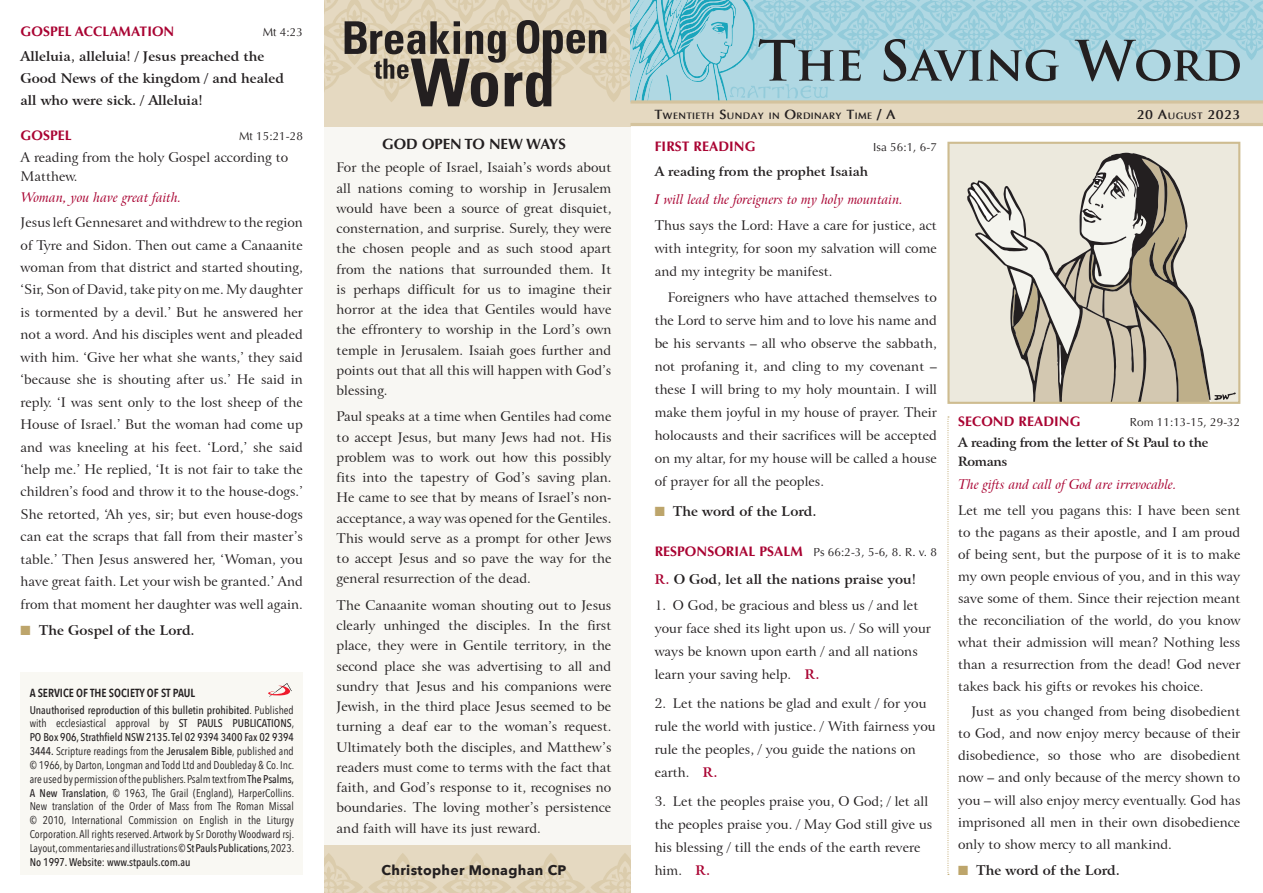
<style>
.page{position:relative;width:1263px;height:893px;background:#fff}
.page>*{position:absolute;margin:0;border:0;box-sizing:border-box;transform-origin:0 0}
.t1{font:700 14.85px "Optima LT Std";color:#231f20}
.t2{font:700 13.8px "Optima LT Std";letter-spacing:.005em;color:#a90332}
.t3{font:700 13.8px "Avenir Next";letter-spacing:.025em;color:#231f20}
.t4{font:13.35px/20.2px "Arrus BT";color:#231f20;text-align:justify}
.t5{font:700 13.35px/22.5px "Arrus BT";color:#231f20}
.t6{font:italic 13.35px/26px "Arrus BT";color:#a90332}
.t7{font:700 13.35px "Optima";letter-spacing:.025em;color:#231f20}
.t8{font:700 12.75px/18.9px "Arrus BT";letter-spacing:-.02em;color:#231f20}
.t9{font:700 12.75px "Arrus BT";color:#231f20}
.t10{font:11.7px "Optima LT Std";letter-spacing:.005em;color:#231f20}
.t11{font:600 11.7px "Avenir Next Condensed";color:#231f20}
.t12{font:11.25px/13.8px "Avenir Next Condensed";color:#231f20;text-align:justify}
.t13{font:700 9.3px "Optima";letter-spacing:.035em;color:#231f20}
.s1{font-style:italic;color:#a90332}
.s2{color:#bda56b}
.s3{font-weight:500}
.s4{font-size:13.35px}
.s5{font-size:9.3px}
.s6{font-style:normal;color:#231f20}
.s7{font-weight:700;font-size:13.8px;color:#a90332}
.s8{color:#a90332}
.s9{font-weight:700;color:#a90332}
</style>
<div class="page">
<div style="left:324px;top:0;width:306px;height:875px;background:#f8f7f3"></div>
<div style="left:324px;top:0;width:306px;height:126px;background:#e5d9c1"></div>
<div style="left:324px;top:845px;width:306px;height:48px;background:#e5d9c1"></div>
<svg style="left:324px;top:853px;width:306px;height:40px"></svg>
<div style="left:21px;top:673px;width:282px;height:202px;background:#f9f8f3"></div>
<svg style="left:268px;top:683px;width:24px;height:14px"></svg>
<div style="left:630px;top:64px;width:633px;height:60px;background:#e5d9c1"></div>
<svg style="left:324px;top:0;width:939px;height:107px"></svg>
<svg style="left:630px;top:100px;width:633px;height:4px;background:#d2c6a7"></svg>
<hr style="left:630px;top:123px;width:633px;height:3px;background:#d4c39e">
<div style="left:950px;top:145px;width:287px;height:256px;background:#ece9dd"></div>
<svg style="left:967px;top:153px;width:243px;height:248px;background:#d9d6cb"></svg>
<div style="left:947px;top:142px;width:293px;height:262px;border:2px solid #cebc90"></div>
<svg style="left:947px;top:416px;width:2px;height:459px"></svg>
<svg style="left:969px;top:158px;width:270px;height:245px;background:#cac4b6"></svg>
<p class="t2" style="left:21px;top:23px;width:155px">GOSPEL ACCLAMATION</p>
<p class="t10" style="left:263px;top:25px;width:42px">Mt 4:23</p>
<p class="t5" style="left:21px;top:45px;width:265px">Alleluia, alleluia! / Jesus preached the<br>Good News of the kingdom / and healed all who were sick. / Alleluia!</p>
<p class="t2" style="left:21px;top:128px;width:53px">GOSPEL</p>
<p class="t10" style="left:239px;top:130px;width:65px">Mt 15:21-28</p>
<p class="t4" style="left:21px;top:148px;width:269px;line-height:19.2px">A reading from the holy Gospel according to<br>Matthew.</p>
<p class="t4" style="left:21px;top:185px;width:284px;line-height:25.5px"><span class="s1">Woman, you have great faith.<br></span>Jesus left Gennesaret and withdrew to the region</p>
<p class="t4" style="left:21px;top:234px;width:284px;line-height:22.5px">of Tyre and Sidon. Then out came a Canaanite woman from that district and started shouting, ‘Sir, Son of David, take pity on me. My daughter is tormented by a devil.’ But he answered her not a word. And his disciples went and pleaded with him. ‘Give her what she wants,’ they said ‘because she is shouting after us.’ He said in reply. ‘I was sent only to the lost sheep of the House of Israel.’ But the woman had come up and was kneeling at his feet. ‘Lord,’ she said ‘help me.’ He replied, ‘It is not fair to take the children’s food and throw it to the house-dogs.’ She retorted, ‘Ah yes, sir; but even house-dogs can eat the scraps that fall from their master’s table.’ Then Jesus answered her, ‘Woman, you have great faith. Let your wish be granted.’ And from that moment her daughter was well again.</p>
<p class="t5" style="left:21px;top:619px;width:176px"><span class="s2">■</span> The Gospel of the Lord.</p>
<p class="t11" style="left:30px;top:682px;width:167px">A SERVICE OF THE SOCIETY OF ST PAUL</p>
<p class="t12" style="left:30px;top:702px;width:266px"><span class="s3">Unauthorised reproduction of this bulletin prohibited</span>. Published with ecclesiastical approval by <span class="s3">ST PAULS PUBLICATIONS</span>, <span class="s3">PO Box 906, Strathfield NSW 2135. Tel 02 9394 3400 Fax 02 9394<br>3444.</span> Scripture readings from the <span class="s3">Jerusalem Bible</span>, published and © 1966, by Darton, Longman and Todd Ltd and Doubleday &amp; Co. Inc. are used by permission of the publishers. Psalm text from <span class="s3">The Psalms, A New Translation</span>, © 1963, The Grail (England), HarperCollins.<br>New translation of the Order of Mass from The Roman Missal © 2010, International Commission on English in the Liturgy Corporation. All rights reserved. Artwork by Sr Dorothy Woodward rsj.<br>Layout, commentaries and illustrations © <span class="s3">St Pauls Publications</span>, 2023.<br><span class="s3">No 1997. Website: www.stpauls.com.au</span></p>
<p class="t1" style="left:382px;top:135px;width:185px">GOD OPEN TO NEW WAYS</p>
<p class="t4" style="left:337px;top:158px;width:276px">For the people of Israel, Isaiah’s words about all nations coming to worship in Jerusalem would have been a source of great disquiet, consternation, and surprise. Surely, they were the chosen people and as such stood apart from the nations that surrounded them. It is perhaps difficult for us to imagine their horror at the idea that Gentiles would have the effrontery to worship in the Lord’s own temple in Jerusalem. Isaiah goes further and points out that all this will happen with God’s blessing.</p>
<p class="t4" style="left:337px;top:407px;width:276px">Paul speaks at a time when Gentiles had come to accept Jesus, but many Jews had not. His problem was to work out how this possibly fits into the tapestry of God’s saving plan.<br>He came to see that by means of Israel’s non&shy;acceptance, a way was opened for the Gentiles.<br>This would serve as a prompt for other Jews to accept Jesus and so pave the way for the general resurrection of the dead.</p>
<p class="t4" style="left:337px;top:595px;width:276px">The Canaanite woman shouting out to Jesus clearly unhinged the disciples. In the first place, they were in Gentile territory, in the second place she was advertising to all and sundry that Jesus and his companions were Jewish, in the third place Jesus seemed to be turning a deaf ear to the woman’s request.<br>Ultimately both the disciples, and Matthew’s readers must come to terms with the fact that faith, and God’s response to it, recognises no boundaries. The loving mother’s persistence and faith will have its just reward.</p>
<p class="t3" style="left:381px;top:858px;width:186px">Christopher Monaghan CP</p>
<p class="t13" style="left:655px;top:110px;width:242px"><span class="s4">T</span>WENTIETH <span class="s4">S</span>UNDAY IN <span class="s4">O</span>RDINARY <span class="s4">T</span>IME <span class="s4">/ A</span></p>
<p class="t7" style="left:1137px;top:106px;width:105px">20 A<span class="s5">UGUST</span> 2023</p>
<p class="t2" style="left:655px;top:139px;width:102px">FIRST READING</p>
<p class="t10" style="left:873px;top:141px;width:65px">Isa 56:1, 6-7</p>
<p class="t9" style="left:655px;top:164px;width:215px">A reading from the prophet Isaiah</p>
<p class="t6" style="left:655px;top:187px;width:284px">I will lead the foreigners to my holy mountain.<br><span class="s6">Thus says the Lord: Have a care for justice, act</span></p>
<p class="t4" style="left:655px;top:237px;width:284px;line-height:23px">with integrity, for soon my salvation will come and my integrity be manifest.</p>
<p class="t4" style="left:655px;top:286px;width:284px;line-height:23px;text-indent:13px">Foreigners who have attached themselves to the Lord to serve him and to love his name and be his servants – all who observe the sabbath, not profaning it, and cling to my covenant – these I will bring to my holy mountain. I will make them joyful in my house of prayer. Their holocausts and their sacrifices will be accepted on my altar, for my house will be called a house of prayer for all the peoples.</p>
<p class="t5" style="left:655px;top:500px;width:163px"><span class="s2">■</span> The word of the Lord.</p>
<p class="t10" style="left:655px;top:545px;width:284px"><span class="s7">RESPONSORIAL PSALM</span> Ps 66:2-3, 5-6, 8. R. v. 8</p>
<p class="t5" style="left:655px;top:568px;width:263px"><span class="s8">R.</span> O God, let all the nations praise you!</p>
<p class="t4" style="left:655px;top:594px;width:278px;line-height:23px;text-align:left">1. O God, be gracious and bless us / and let your face shed its light upon us. / So will your ways be known upon earth / and all nations learn your saving help. <span class="s9">R.</span></p>
<p class="t4" style="left:655px;top:692px;width:282px;line-height:23px;text-align:left">2. Let the nations be glad and exult / for you rule the world with justice. / With fairness you rule the peoples, / you guide the nations on earth. <span class="s9">R.</span></p>
<p class="t4" style="left:655px;top:790px;width:279px;line-height:23px;text-align:left">3. Let the peoples praise you, O God; / let all the peoples praise you. / May God still give us his blessing / till the ends of the earth revere him. <span class="s9">R.</span></p>
<p class="t2" style="left:958px;top:413px;width:124px">SECOND READING</p>
<p class="t10" style="left:1130px;top:415px;width:112px">Rom 11:13-15, 29-32</p>
<p class="t8" style="left:958px;top:433px;width:252px">A reading from the letter of St Paul to the<br>Romans</p>
<p class="t4" style="left:958px;top:472px;width:284px;line-height:25px"><span class="s1">The gifts and call of God are irrevocable.<br></span>Let me tell you pagans this: I have been sent</p>
<p class="t4" style="left:958px;top:521px;width:284px;line-height:22px">to the pagans as their apostle, and I am proud of being sent, but the purpose of it is to make my own people envious of you, and in this way save some of them. Since their rejection meant the reconciliation of the world, do you know what their admission will mean? Nothing less than a resurrection from the dead! God never takes back his gifts or revokes his choice.</p>
<p class="t4" style="left:958px;top:701px;width:284px;line-height:22px;text-indent:13px">Just as you changed from being disobedient to God, and now enjoy mercy because of their disobedience, so those who are disobedient now – and only because of the mercy shown to you – will also enjoy mercy eventually. God has imprisoned all men in their own disobedience only to show mercy to all mankind.</p>
<p class="t5" style="left:958px;top:859px;width:163px"><span class="s2">■</span> The word of the Lord.</p>
</div>
